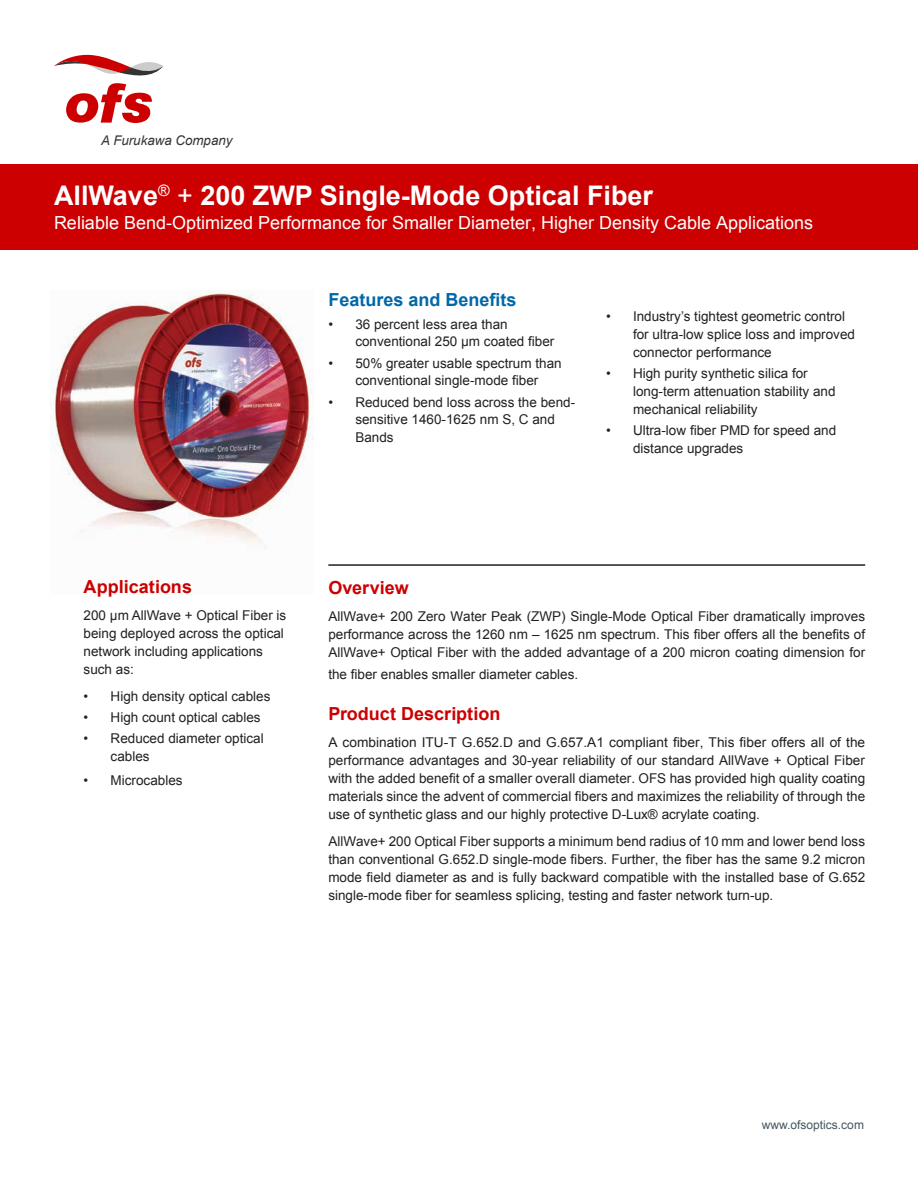
<style>
.page{position:relative;width:918px;height:1188px;background:#fff}
.page>*{position:absolute;margin:0;border:0;box-sizing:border-box;transform-origin:0 0}
.t1{font:700 27px "Arial";color:#fff}
.t2{font:18px "Arial";color:#fff}
.t3{font:700 18px "Arial";color:#c00}
.t4{font:700 18px "Arial";color:#0068a9}
.t5{font:13.5px/18px "Arial";color:#231f20}
.t6{font:italic 13.35px "Arial";color:#333}
.t7{font:12px "Arial";color:#45555f}
.s1{font-weight:400}
</style>
<div class="page">
<hr style="left:328px;top:564px;width:537px;height:2px;background:#231f20">
<svg style="left:54px;top:54px;width:109px;height:69px"></svg>
<img style="left:51px;top:290px;width:262px;height:253px">
<div style="left:0;top:164px;width:918px;height:86px;background:#c00"></div>
<p class="t6" style="left:101px;top:131px;width:133px">A Furukawa Company</p>
<h1 class="t1" style="left:54px;top:178px;width:601px">AllWave<sup>®</sup> <span class="s1">+</span> 200 ZWP Single-Mode Optical Fiber</h1>
<h2 class="t2" style="left:54px;top:211px;width:761px">Reliable Bend-Optimized Performance for Smaller Diameter, Higher Density Cable Applications</h2>
<h2 class="t4" style="left:328px;top:288px;width:190px">Features and Benefits</h2>
<p class="t5" style="left:355px;top:315px;width:201px;text-indent:-27px">• 36 percent less area than conventional 250 μm coated fiber</p>
<p class="t5" style="left:328px;top:354px;width:235px;text-align:center">• 50% greater usable spectrum than conventional single-mode fiber</p>
<p class="t5" style="left:355px;top:393px;width:221px;text-indent:-27px">• Reduced bend loss across the bend&shy;sensitive 1460-1625 nm S, C and<br>Bands</p>
<p class="t5" style="left:633px;top:307px;width:224px;text-indent:-27px">• Industry’s tightest geometric control for ultra-low splice loss and improved connector performance</p>
<p class="t5" style="left:633px;top:364px;width:204px;text-indent:-27px">• High purity synthetic silica for long-term attenuation stability and mechanical reliability</p>
<p class="t5" style="left:633px;top:421px;width:205px;text-indent:-27px">• Ultra-low fiber PMD for speed and distance upgrades</p>
<h2 class="t3" style="left:84px;top:575px;width:110px">Applications</h2>
<p class="t5" style="left:84px;top:606px;width:204px">200 µm AllWave + Optical Fiber is being deployed across the optical network including applications such as:</p>
<p class="t5" style="left:84px;top:687px;width:188px">• High density optical cables</p>
<p class="t5" style="left:84px;top:708px;width:179px">• High count optical cables</p>
<p class="t5" style="left:111px;top:729px;width:155px;text-indent:-27px">• Reduced diameter optical cables</p>
<p class="t5" style="left:84px;top:772px;width:101px">• Microcables</p>
<h2 class="t3" style="left:328px;top:576px;width:82px">Overview</h2>
<p class="t5" style="left:328px;top:607px;width:538px;text-align:justify">AllWave+ 200 Zero Water Peak (ZWP) Single-Mode Optical Fiber dramatically improves performance across the 1260 nm – 1625 nm spectrum. This fiber offers all the benefits of AllWave+ Optical Fiber with the added advantage of a 200 micron coating dimension for</p>
<p class="t5" style="left:328px;top:665px;width:251px">the fiber enables smaller diameter cables.</p>
<h2 class="t3" style="left:328px;top:702px;width:174px">Product Description</h2>
<p class="t5" style="left:328px;top:733px;width:538px;text-align:justify">A combination ITU-T G.652.D and G.657.A1 compliant fiber, This fiber offers all of the performance advantages and 30-year reliability of our standard AllWave + Optical Fiber with the added benefit of a smaller overall diameter. OFS has provided high quality coating materials since the advent of commercial fibers and maximizes the reliability of through the use of synthetic glass and our highly protective D-Lux® acrylate coating.</p>
<p class="t5" style="left:328px;top:832px;width:538px;text-align:justify">AllWave+ 200 Optical Fiber supports a minimum bend radius of 10 mm and lower bend loss than conventional G.652.D single-mode fibers. Further, the fiber has the same 9.2 micron mode field diameter as and is fully backward compatible with the installed base of G.652 single-mode fiber for seamless splicing, testing and faster network turn-up.</p>
<p class="t7" style="left:762px;top:1117px;width:104px">www.ofsoptics.com</p>
</div>
